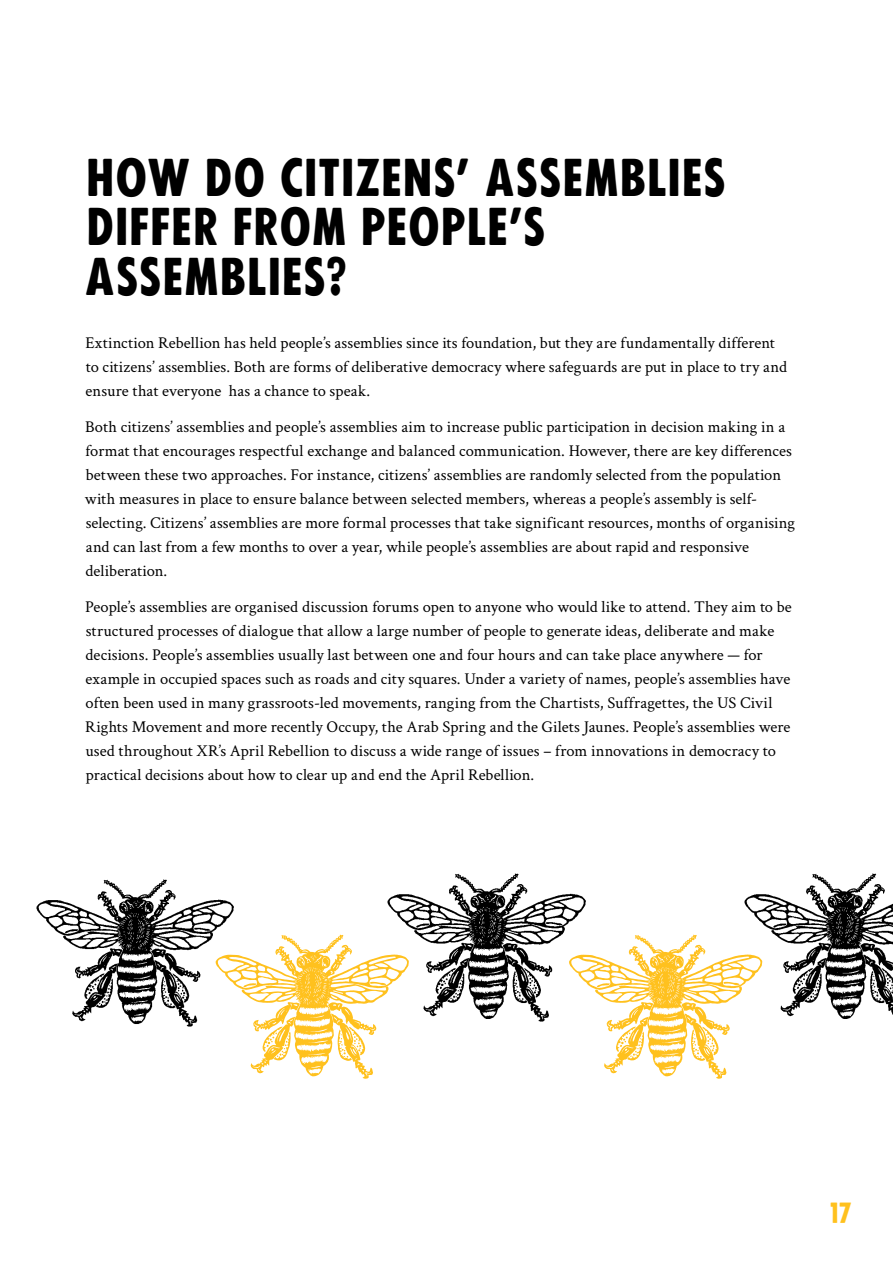
<style>
.page{position:relative;width:893px;height:1263px;background:#fff}
.page>*{position:absolute;margin:0;border:0;box-sizing:border-box;transform-origin:0 0}
.t1{font:49.5px/49.5px "FUCXEDCAPS Regular";letter-spacing:-.01em;color:#000}
.t2{font:27px "FUCXEDCAPS Regular";color:#ffc11e}
.t3{font:16.5px/24px "Crimson Text";letter-spacing:.005em;color:#000}
</style>
<div class="page">
<img style="left:36px;top:879px;width:198px;height:148px">
<img style="left:387px;top:873px;width:199px;height:149px">
<img style="left:744px;top:873px;width:149px;height:146px">
<svg style="left:216px;top:935px;width:193px;height:144px"></svg>
<svg style="left:569px;top:935px;width:193px;height:144px"></svg>
<h1 class="t1" style="left:84px;top:147px;width:644px">HOW DO CITIZENS’ ASSEMBLIES<br>DIFFER FROM PEOPLE’S<br>ASSEMBLIES?</h1>
<p class="t3" style="left:85px;top:330px;width:703px">Extinction Rebellion has held people’s assemblies since its foundation, but they are fundamentally different to citizens’ assemblies. Both are forms of deliberative democracy where safeguards are put in place to try and ensure that everyone has a chance to speak.</p>
<p class="t3" style="left:85px;top:414px;width:712px">Both citizens’ assemblies and people’s assemblies aim to increase public participation in decision making in a format that encourages respectful exchange and balanced communication. However, there are key differences between these two approaches. For instance, citizens’ assemblies are randomly selected from the population with measures in place to ensure balance between selected members, whereas a people’s assembly is self&shy;selecting. Citizens’ assemblies are more formal processes that take significant resources, months of organising and can last from a few months to over a year, while people’s assemblies are about rapid and responsive deliberation.</p>
<p class="t3" style="left:85px;top:594px;width:708px">People’s assemblies are organised discussion forums open to anyone who would like to attend. They aim to be structured processes of dialogue that allow a large number of people to generate ideas, deliberate and make decisions. People’s assemblies usually last between one and four hours and can take place anywhere — for example in occupied spaces such as roads and city squares. Under a variety of names, people’s assemblies have often been used in many grassroots-led movements, ranging from the Chartists, Suffragettes, the US Civil Rights Movement and more recently Occupy, the Arab Spring and the Gilets Jaunes. People’s assemblies were used throughout XR’s April Rebellion to discuss a wide range of issues – from innovations in democracy to practical decisions about how to clear up and end the April Rebellion.</p>
<h2 class="t2" style="left:830px;top:1190px;width:25px">17</h2>
</div>
